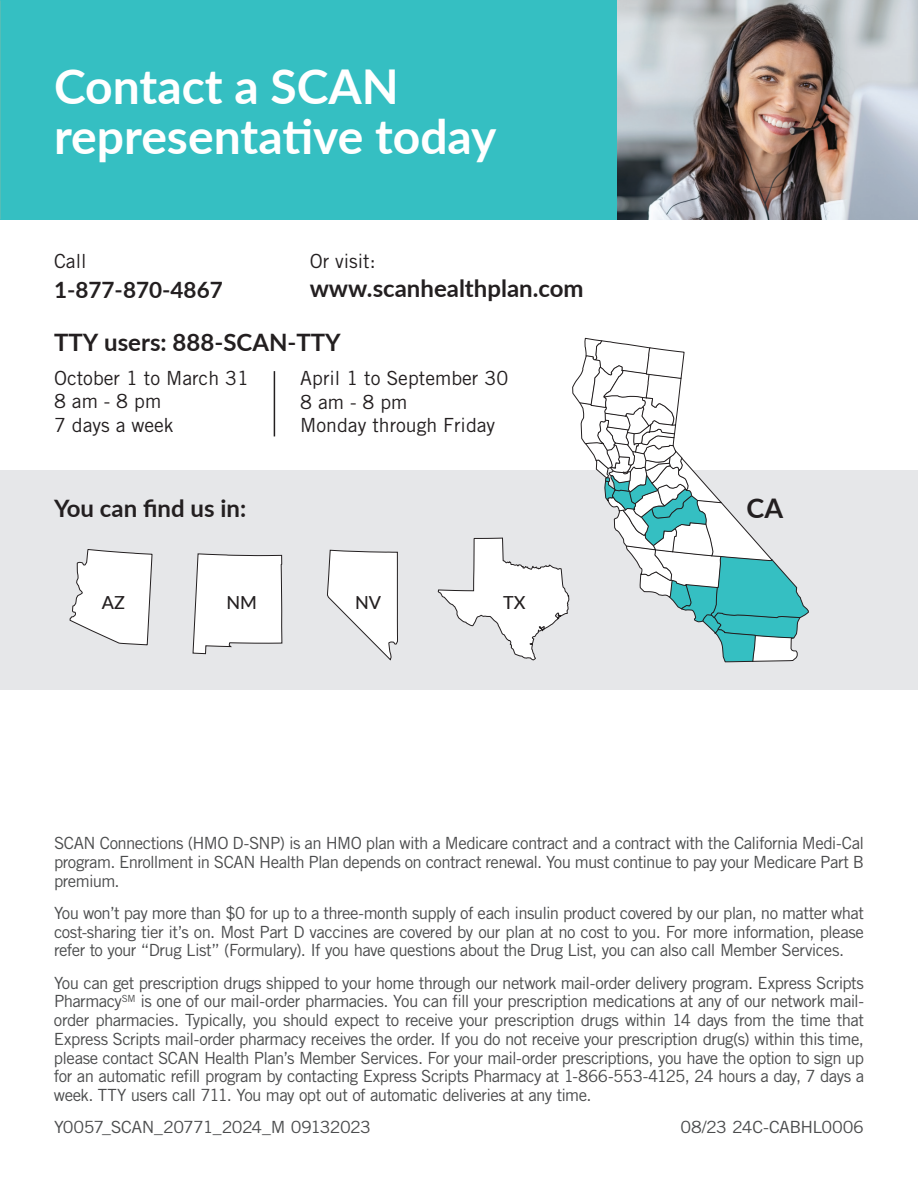
<style>
.page{position:relative;width:918px;height:1188px;background:#fff}
.page>*{position:absolute;margin:0;border:0;box-sizing:border-box;transform-origin:0 0}
.t1{font:700 48px/49.5px "Lato";color:#fff}
.t2{font:700 27px "Lato";color:#231f20}
.t3{font:700 24px "Lato";color:#231f20}
.t4{font:700 24px "Lato";color:#231f20}
.t5{font:700 22.5px "Lato";color:#231f20}
.t6{font:19.5px/23.4px "Trade Gothic LT Std";color:#231f20}
.t7{font:500 18px "Lato";color:#231f20}
.t8{font:16.8px/18.8px "Trade Gothic LT Std";letter-spacing:-.035em;color:#4b4c4d;text-align:justify}
.t9{font:16.8px "Trade Gothic LT Std";letter-spacing:-.035em;color:#4b4c4d;scale:1.05 1}
</style>
<div class="page">
<div style="left:0;top:471px;width:918px;height:219px;background:#e6e7e9"></div>
<div style="left:0;top:0;width:918px;height:220px;background:#35bfc2"></div>
<img style="left:617px;top:0;width:301px;height:220px">
<svg style="left:327px;top:549px;width:71px;height:112px"></svg>
<hr style="left:274px;top:371px;width:1px;height:65px;background:#231f20">
<svg style="left:192px;top:470px;width:91px;height:184px"></svg>
<svg style="left:69px;top:549px;width:84px;height:97px"></svg>
<svg style="left:438px;top:337px;width:371px;height:326px"></svg>
<h1 class="t1" style="left:54px;top:60px;width:444px">Contact a SCAN representative today</h1>
<p class="t6" style="left:54px;top:249px;width:34px">Call</p>
<h3 class="t5" style="left:54px;top:273px;width:170px">1-877-870-4867</h3>
<h3 class="t4" style="left:54px;top:325px;width:288px">TTY users: 888-SCAN-TTY</h3>
<p class="t6" style="left:54px;top:366px;width:196px">October 1 to March 31<br>8 am - 8 pm<br>7 days a week</p>
<p class="t6" style="left:310px;top:249px;width:68px">Or visit:</p>
<h3 class="t3" style="left:310px;top:271px;width:275px">www.scanhealthplan.com</h3>
<p class="t6" style="left:300px;top:366px;width:209px">April 1 to September 30<br>8 am - 8 pm<br>Monday through Friday</p>
<h3 class="t3" style="left:54px;top:490px;width:194px">You can find us in:</h3>
<h2 class="t2" style="left:747px;top:489px;width:38px">CA</h2>
<p class="t7" style="left:102px;top:589px;width:25px">AZ</p>
<p class="t7" style="left:226px;top:589px;width:32px">NM</p>
<p class="t7" style="left:355px;top:589px;width:28px">NV</p>
<p class="t7" style="left:503px;top:589px;width:24px">TX</p>
<p class="t8" style="left:54px;top:834px;width:812px">SCAN Connections (HMO D-SNP) is an HMO plan with a Medicare contract and a contract with the California Medi-Cal program. Enrollment in SCAN Health Plan depends on contract renewal. You must continue to pay your Medicare Part B premium.</p>
<p class="t8" style="left:54px;top:903px;width:812px">You won’t pay more than $0 for up to a three-month supply of each insulin product covered by our plan, no matter what cost-sharing tier it’s on. Most Part D vaccines are covered by our plan at no cost to you. For more information, please refer to your “Drug List” (Formulary). If you have questions about the Drug List, you can also call Member Services.</p>
<p class="t8" style="left:54px;top:973px;width:812px">You can get prescription drugs shipped to your home through our network mail-order delivery program. Express Scripts Pharmacy<sup>SM</sup> is one of our mail-order pharmacies. You can fill your prescription medications at any of our network mail&shy;order pharmacies. Typically, you should expect to receive your prescription drugs within 14 days from the time that Express Scripts mail-order pharmacy receives the order. If you do not receive your prescription drug(s) within this time, please contact SCAN Health Plan’s Member Services. For your mail-order prescriptions, you have the option to sign up for an automatic refill program by contacting Express Scripts Pharmacy at 1-866-553-4125, 24 hours a day, 7 days a week. TTY users call 711. You may opt out of automatic deliveries at any time.</p>
<p class="t9" style="left:54px;top:1117px;width:303px">Y0057_SCAN_20771_2024_M 09132023</p>
<p class="t9" style="left:681px;top:1117px;width:176px">08/23 24C-CABHL0006</p>
</div>
